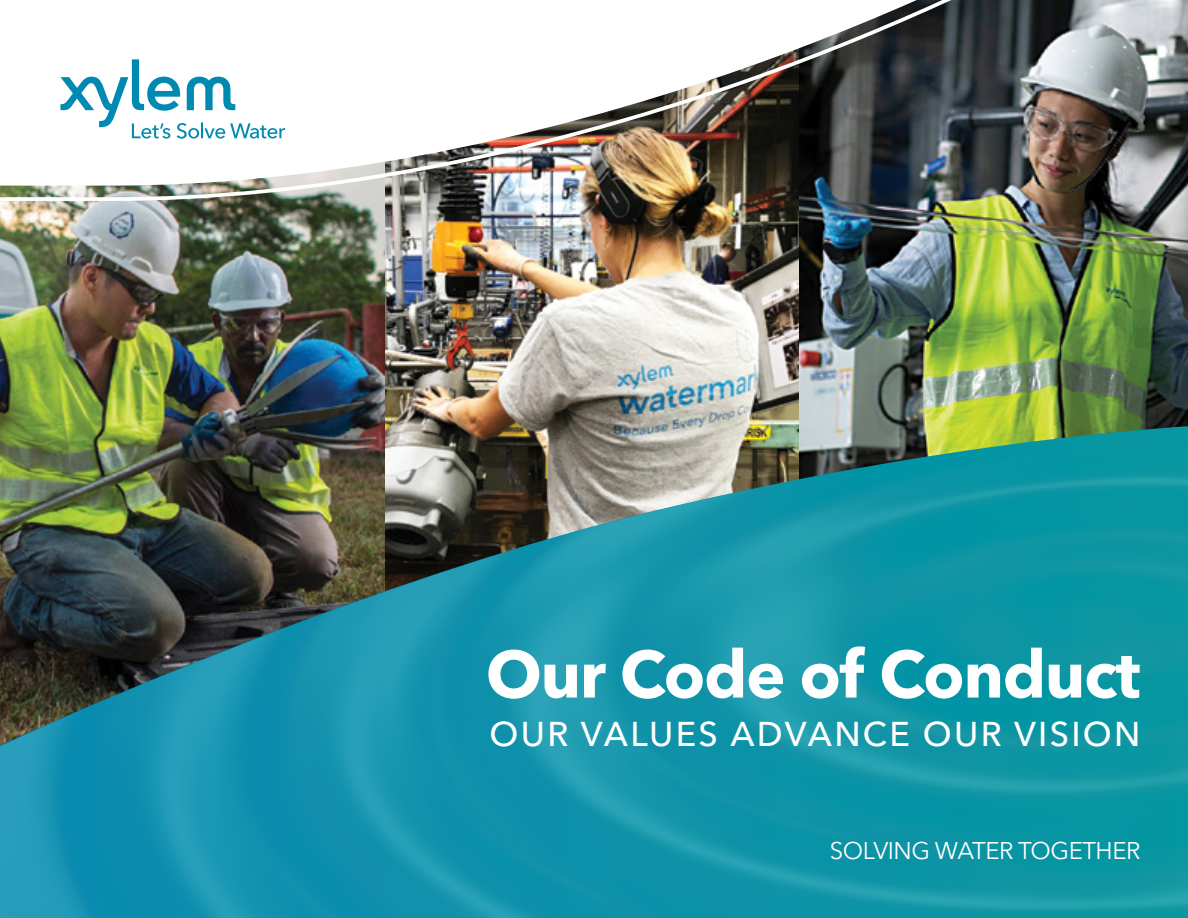
<style>
.page{position:relative;width:1188px;height:918px;background:#fff}
.page>*{position:absolute;margin:0;border:0;box-sizing:border-box;transform-origin:0 0}
.t1{font:700 66px "Avenir Next LT Pro";letter-spacing:-.02em;color:#fff}
.t2{font:500 34.2px "Avenir Next LT Pro";letter-spacing:.065em;color:#fff}
.t3{font:24px "Avenir Next LT Pro";letter-spacing:-.02em;color:#fff}
</style>
<div class="page">
<img style="left:0;top:203px;width:386px;height:223px">
<img style="left:386px;top:203px;width:414px;height:223px">
<img style="left:800px;top:203px;width:388px;height:223px">
<img style="left:0;top:426px;width:1188px;height:492px">
<img style="left:0;top:0;width:1188px;height:203px">
<svg style="left:60px;top:59px;width:225px;height:80px"></svg>
<h1 class="t1" style="left:486px;top:634px;width:656px">Our Code of Conduct</h1>
<p class="t2" style="left:490px;top:713px;width:652px">OUR VALUES ADVANCE OUR VISION</p>
<p class="t3" style="left:830px;top:837px;width:312px">SOLVING WATER TOGETHER</p>
</div>
